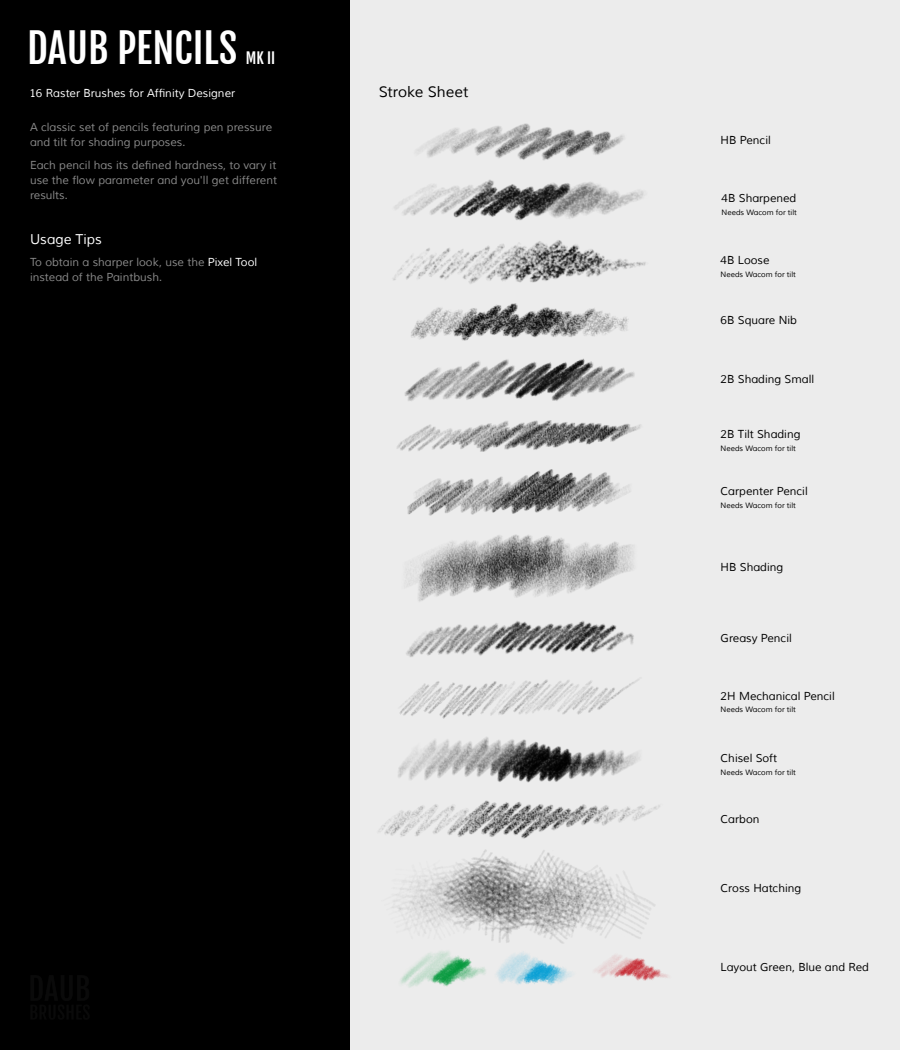
<style>
.page{position:relative;width:900px;height:1050px;background:#ececec}
.page>*{position:absolute;margin:0;border:0;box-sizing:border-box;transform-origin:0 0}
.t1{font:40px "Fjalla One";color:#fff}
.t2{font:15px "font 000000001 e 38 f 8 a 8";color:#000}
.t3{font:15px "Fjalla One";color:#fff}
.t4{font:13.75px "font 000000001 e 38 f 8 a 8";color:#fff}
.t5{font:11.25px/15px "font 000000001 e 38 f 8 a 8";color:#8a8a8a}
.t6{font:11.25px "font 000000001 e 38 f 8 a 8";color:#000}
.t7{font:11.25px "font 000000001 e 38 f 8 a 8";color:#fff}
.t8{font:7.5px "font 000000001 e 38 f 8 a 8";color:#000}
.s1{color:#fff}
</style>
<div class="page">
<div style="left:0;top:0;width:350px;height:1050px;background:#000"></div>
<img style="left:417px;top:123px;width:207px;height:37px">
<img style="left:394px;top:179px;width:250px;height:42px">
<img style="left:393px;top:240px;width:253px;height:44px">
<img style="left:411px;top:303px;width:218px;height:38px">
<img style="left:405px;top:359px;width:230px;height:42px">
<img style="left:397px;top:420px;width:244px;height:31px">
<img style="left:408px;top:470px;width:223px;height:46px">
<img style="left:405px;top:534px;width:229px;height:68px">
<img style="left:406px;top:620px;width:228px;height:37px">
<img style="left:399px;top:679px;width:240px;height:40px">
<img style="left:398px;top:737px;width:242px;height:46px">
<img style="left:400px;top:951px;width:268px;height:36px">
<img style="left:378px;top:801px;width:282px;height:142px">
<h1 class="t1" style="left:27px;top:23px;width:212px">DAUB PENCILS</h1>
<h2 class="t3" style="left:246px;top:49px;width:31px">MK II</h2>
<p class="t7" style="left:29px;top:86px;width:207px">16 Raster Brushes for Affinity Designer</p>
<h2 class="t2" style="left:379px;top:82px;width:91px">Stroke Sheet</h2>
<p class="t5" style="left:30px;top:120px;width:244px">A classic set of pencils featuring pen pressure and tilt for shading purposes.</p>
<p class="t5" style="left:30px;top:158px;width:249px;text-align:justify">Each pencil has its defined hardness, to vary it use the flow parameter and you'll get different results.</p>
<p class="t4" style="left:30px;top:231px;width:73px">Usage Tips</p>
<p class="t5" style="left:30px;top:255px;width:229px">To obtain a sharper look, use the <span class="s1">Pixel Tool </span>instead of the Paintbush.</p>
<p class="t6" style="left:721px;top:134px;width:52px">HB Pencil</p>
<p class="t6" style="left:722px;top:192px;width:76px">4B Sharpened</p>
<p class="t8" style="left:722px;top:208px;width:77px">Needs Wacom for tilt</p>
<p class="t6" style="left:721px;top:254px;width:50px">4B Loose</p>
<p class="t8" style="left:721px;top:270px;width:77px">Needs Wacom for tilt</p>
<p class="t6" style="left:721px;top:313px;width:78px">6B Square Nib</p>
<p class="t6" style="left:721px;top:372px;width:95px">2B Shading Small</p>
<p class="t6" style="left:721px;top:427px;width:81px">2B Tilt Shading</p>
<p class="t8" style="left:721px;top:443px;width:77px">Needs Wacom for tilt</p>
<p class="t6" style="left:721px;top:484px;width:89px">Carpenter Pencil</p>
<p class="t8" style="left:721px;top:500px;width:77px">Needs Wacom for tilt</p>
<p class="t6" style="left:721px;top:560px;width:64px">HB Shading</p>
<p class="t6" style="left:721px;top:631px;width:73px">Greasy Pencil</p>
<p class="t6" style="left:721px;top:689px;width:116px">2H Mechanical Pencil</p>
<p class="t8" style="left:721px;top:705px;width:77px">Needs Wacom for tilt</p>
<p class="t6" style="left:721px;top:751px;width:58px">Chisel Soft</p>
<p class="t8" style="left:721px;top:767px;width:77px">Needs Wacom for tilt</p>
<p class="t6" style="left:721px;top:812px;width:40px">Carbon</p>
<p class="t6" style="left:721px;top:881px;width:82px">Cross Hatching</p>
<p class="t6" style="left:721px;top:960px;width:150px">Layout Green, Blue and Red</p>
</div>
